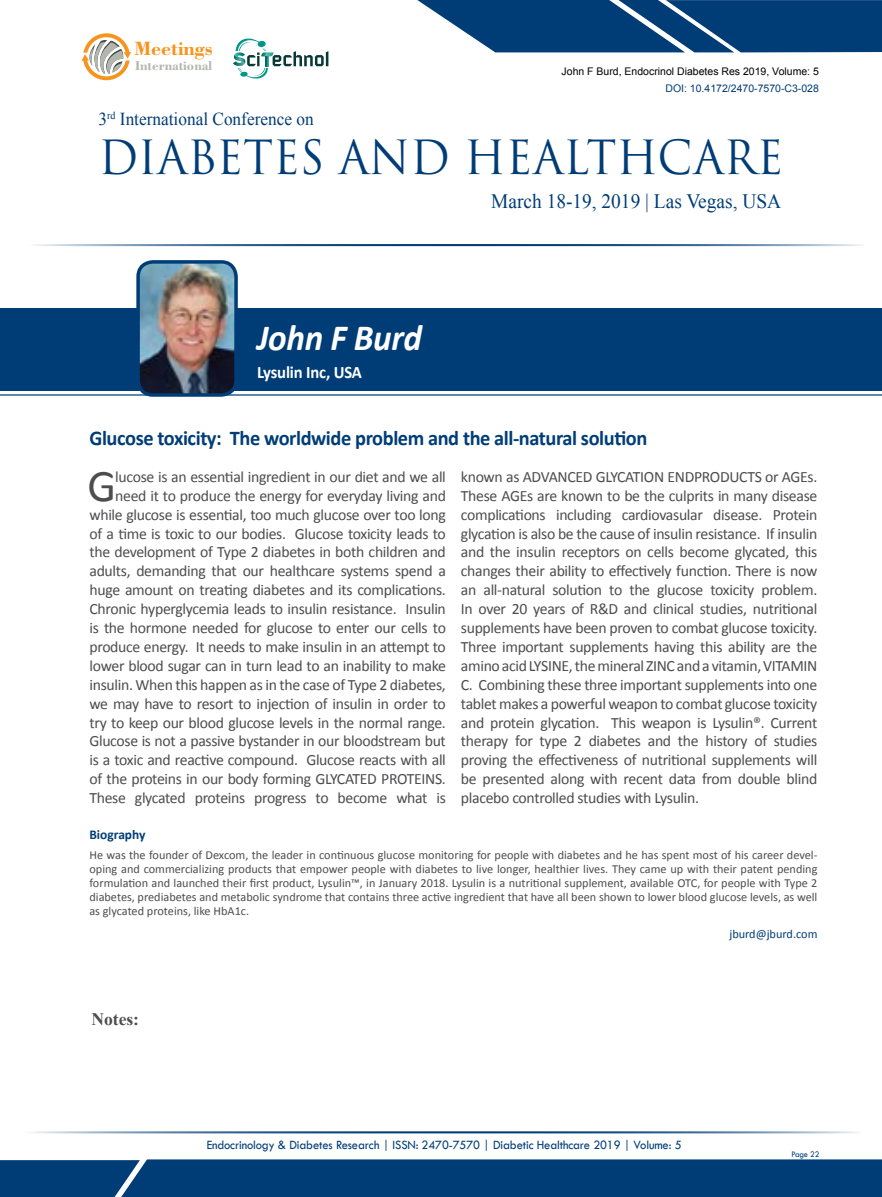
<style>
.page{position:relative;width:882px;height:1197px;background:#fff}
.page>*{position:absolute;margin:0;border:0;box-sizing:border-box;transform-origin:0 0}
.t1{font:45.85px "Trajan Pro 3";color:#003d76;scale:.95 1}
.t2{font:45.5px "Calibri";color:#4d4d4f}
.t3{font:italic 700 37.1px "Calibri";letter-spacing:-.01em;color:#fff;scale:.95 1}
.t4{font:700 21px "Calibri";letter-spacing:-.02em;color:#003d76}
.t5{font:20.47px "Times New Roman";color:#003d76;scale:.95 1}
.t6{font:700 20.3px "Bodoni BT";color:#f7941e}
.t7{font:18.2px "Times New Roman";color:#003d76;scale:.95 1}
.t8{font:700 17.5px "Calibri";letter-spacing:-.01em;color:#fff;scale:.95 1}
.t9{font:700 17.5px "Times New Roman";color:#4d4d4f}
.t10{font:15.75px/18.9px "Calibri";letter-spacing:-.02em;color:#4d4d4f;text-align:right}
.t11{font:700 13.47px "Bodoni BT";color:#b3b6af}
.t12{font:700 13.47px "Calibri";color:#003d76}
.t13{font:13.12px "Tw Cen";letter-spacing:-.01em;color:#003d76;scale:.95 1}
.t14{font:12.25px/14px "Calibri";color:#4d4d4f;text-align:justify}
.t15{font:12.25px "Calibri";color:#003d76}
.t16{font:10.5px "Arial";color:#000}
.t17{font:10.5px "Arial";color:#003d76}
.t18{font:8.75px "Tw Cen";letter-spacing:-.02em;color:#003d76;scale:.95 1}
</style>
<div class="page">
<hr style="left:25px;top:244px;width:839px;height:2px;background:#003d76">
<svg style="left:417px;top:0;width:465px;height:52px;background:#1f5486"></svg>
<div style="left:0;top:1159px;width:882px;height:38px;background:#003d76"></div>
<hr style="left:22px;top:1131px;width:839px;height:2px;background:#003d76">
<svg style="left:82px;top:33px;width:49px;height:47px"></svg>
<svg style="left:233px;top:39px;width:95px;height:40px"></svg>
<div style="left:0;top:309px;width:882px;height:82px;background:#003d76"></div>
<hr style="left:0;top:394px;width:882px;height:2px;background:#003d76">
<img style="left:138px;top:264px;width:98px;height:131px">
<div style="left:136px;top:260px;width:102px;height:137px;border:3px solid #003d76;border-radius:15px"></div>
<p class="t6" style="left:135px;top:36px;width:80px">Meetings</p>
<p class="t11" style="left:135px;top:57px;width:79px">International</p>
<p class="t16" style="left:562px;top:64px;width:259px">John F Burd, Endocrinol Diabetes Res 2019, Volume: 5</p>
<p class="t17" style="left:665px;top:81px;width:155px">DOI: 10.4172/2470-7570-C3-028</p>
<p class="t7" style="left:99px;top:107px;width:228px">3<sup>rd</sup> International Conference on</p>
<h1 class="t1" style="left:99px;top:126px;width:722px">DIABETES AND HEALTHCARE</h1>
<p class="t5" style="left:491px;top:187px;width:307px">March 18-19, 2019 | Las Vegas, USA</p>
<h3 class="t3" style="left:257px;top:314px;width:175px">John F Burd</h3>
<p class="t8" style="left:257px;top:361px;width:112px">Lysulin Inc, USA</p>
<h3 class="t4" style="left:89px;top:425px;width:559px">Glucose toxicity: The worldwide problem and the all-natural solution</h3>
<p class="t10" style="left:89px;top:467px;width:358px">lucose is an essential ingredient in our diet and we all need it to produce the energy for everyday living and while glucose is essential, too much glucose over too long of a time is toxic to our bodies. Glucose toxicity leads to the development of Type 2 diabetes in both children and adults, demanding that our healthcare systems spend a huge amount on treating diabetes and its complications.<br>Chronic hyperglycemia leads to insulin resistance. Insulin is the hormone needed for glucose to enter our cells to produce energy. It needs to make insulin in an attempt to lower blood sugar can in turn lead to an inability to make insulin. When this happen as in the case of Type 2 diabetes, we may have to resort to injection of insulin in order to try to keep our blood glucose levels in the normal range.<br>Glucose is not a passive bystander in our bloodstream but is a toxic and reactive compound. Glucose reacts with all of the proteins in our body forming GLYCATED PROTEINS.<br>These glycated proteins progress to become what is</p>
<p class="t10" style="left:461px;top:467px;width:358px;text-align:justify">known as ADVANCED GLYCATION ENDPRODUCTS or AGEs.<br>These AGEs are known to be the culprits in many disease complications including cardiovasular disease. Protein glycation is also be the cause of insulin resistance. If insulin and the insulin receptors on cells become glycated, this changes their ability to effectively function. There is now an all-natural solution to the glucose toxicity problem.<br>In over 20 years of R&amp;D and clinical studies, nutritional supplements have been proven to combat glucose toxicity.<br>Three important supplements having this ability are the amino acid LYSINE, the mineral ZINC and a vitamin, VITAMIN C. Combining these three important supplements into one tablet makes a powerful weapon to combat glucose toxicity and protein glycation. This weapon is Lysulin®. Current therapy for type 2 diabetes and the history of studies proving the effectiveness of nutritional supplements will be presented along with recent data from double blind placebo controlled studies with Lysulin.</p>
<h2 class="t2" style="left:87px;top:457px;width:30px">G</h2>
<p class="t12" style="left:89px;top:826px;width:58px">Biography</p>
<p class="t14" style="left:89px;top:848px;width:730px">He was the founder of Dexcom, the leader in continuous glucose monitoring for people with diabetes and he has spent most of his career devel&shy;oping and commercializing products that empower people with diabetes to live longer, healthier lives. They came up with their patent pending formulation and launched their first product, Lysulin™, in January 2018. Lysulin is a nutritional supplement, available OTC, for people with Type 2 diabetes, prediabetes and metabolic syndrome that contains three active ingredient that have all been shown to lower blood glucose levels, as well as glycated proteins, like HbA1c.</p>
<p class="t15" style="left:729px;top:926px;width:90px">jburd@jburd.com</p>
<p class="t9" style="left:91px;top:1007px;width:49px">Notes:</p>
<p class="t13" style="left:207px;top:1137px;width:501px">Endocrinology &amp; Diabetes Research | ISSN: 2470-7570 | Diabetic Healthcare 2019 | Volume: 5</p>
<p class="t18" style="left:791px;top:1149px;width:31px">Page 22</p>
</div>
